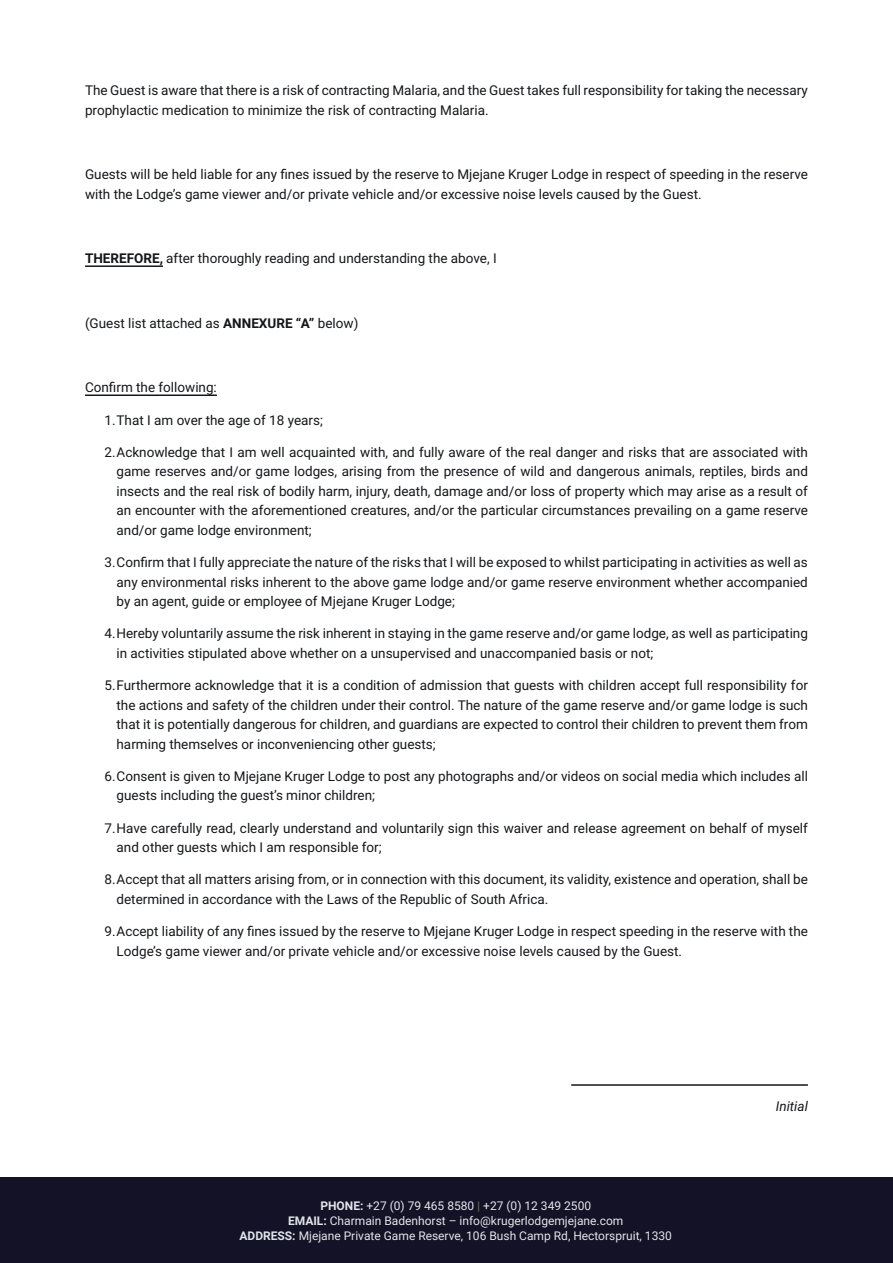
<style>
.page{position:relative;width:893px;height:1263px;background:#fff}
.page>*{position:absolute;margin:0;border:0;box-sizing:border-box;transform-origin:0 0}
.t1{font:13.5px/19.5px "Roboto";color:#15161a}
.t2{font:italic 13.5px "Roboto";color:#15161a}
.t3{font:12px "Roboto";color:#e1e5eb}
.s1{font-weight:700}
.s2{font-weight:700;color:#5e6951}
</style>
<div class="page">
<div style="left:0;top:1178px;width:893px;height:85px;background:#141226"></div>
<hr style="left:85px;top:265px;width:78px;height:2px;background:#15161a">
<hr style="left:85px;top:394px;width:132px;height:2px;background:#15161a">
<hr style="left:571px;top:1084px;width:237px;height:2px;background:#15161a">
<p class="t1" style="left:85px;top:80px;width:724px">The Guest is aware that there is a risk of contracting Malaria, and the Guest takes full responsibility for taking the necessary prophylactic medication to minimize the risk of contracting Malaria.</p>
<p class="t1" style="left:85px;top:164px;width:724px">Guests will be held liable for any fines issued by the reserve to Mjejane Kruger Lodge in respect of speeding in the reserve with the Lodge’s game viewer and/or private vehicle and/or excessive noise levels caused by the Guest.</p>
<p class="t1" style="left:85px;top:248px;width:413px"><span class="s1">THEREFORE,</span> after thoroughly reading and understanding the above, I</p>
<p class="t1" style="left:85px;top:313px;width:275px">(Guest list attached as <span class="s1">ANNEXURE “A”</span> below)</p>
<p class="t1" style="left:85px;top:377px;width:133px">Confirm the following:</p>
<p class="t1" style="left:105px;top:409px;width:220px">1.That I am over the age of 18 years;</p>
<p class="t1" style="left:117px;top:442px;width:693px;text-align:justify;text-indent:-12px">2.Acknowledge that I am well acquainted with, and fully aware of the real danger and risks that are associated with game reserves and/or game lodges, arising from the presence of wild and dangerous animals, reptiles, birds and insects and the real risk of bodily harm, injury, death, damage and/or loss of property which may arise as a result of an encounter with the aforementioned creatures, and/or the particular circumstances prevailing on a game reserve and/or game lodge environment;</p>
<p class="t1" style="left:117px;top:552px;width:693px;text-align:justify;text-indent:-12px">3.Confirm that I fully appreciate the nature of the risks that I will be exposed to whilst participating in activities as well as any environmental risks inherent to the above game lodge and/or game reserve environment whether accompanied by an agent, guide or employee of Mjejane Kruger Lodge;</p>
<p class="t1" style="left:117px;top:623px;width:693px;text-indent:-12px">4.Hereby voluntarily assume the risk inherent in staying in the game reserve and/or game lodge, as well as participating in activities stipulated above whether on a unsupervised and unaccompanied basis or not;</p>
<p class="t1" style="left:117px;top:675px;width:693px;text-align:justify;text-indent:-12px">5.Furthermore acknowledge that it is a condition of admission that guests with children accept full responsibility for the actions and safety of the children under their control. The nature of the game reserve and/or game lodge is such that it is potentially dangerous for children, and guardians are expected to control their children to prevent them from harming themselves or inconveniencing other guests;</p>
<p class="t1" style="left:117px;top:766px;width:693px;text-indent:-12px">6.Consent is given to Mjejane Kruger Lodge to post any photographs and/or videos on social media which includes all guests including the guest’s minor children;</p>
<p class="t1" style="left:117px;top:817px;width:693px;text-indent:-12px">7.Have carefully read, clearly understand and voluntarily sign this waiver and release agreement on behalf of myself and other guests which I am responsible for;</p>
<p class="t1" style="left:117px;top:869px;width:693px;text-indent:-12px">8.Accept that all matters arising from, or in connection with this document, its validity, existence and operation, shall be determined in accordance with the Laws of the Republic of South Africa.</p>
<p class="t1" style="left:117px;top:921px;width:693px;text-indent:-12px">9.Accept liability of any fines issued by the reserve to Mjejane Kruger Lodge in respect speeding in the reserve with the<br>Lodge’s game viewer and/or private vehicle and/or excessive noise levels caused by the Guest.</p>
<p class="t3" style="left:320px;top:1197px;width:272px"><span class="s1">PHONE:</span> +27 (0) 79 465 8580 <span class="s2">|</span> +27 (0) 12 349 2500</p>
<p class="t3" style="left:288px;top:1212px;width:337px"><span class="s1">EMAIL:</span> Charmain Badenhorst – info@krugerlodgemjejane.com</p>
<p class="t3" style="left:239px;top:1227px;width:434px"><span class="s1">ADDRESS:</span> Mjejane Private Game Reserve, 106 Bush Camp Rd, Hectorspruit, 1330</p>
<p class="t2" style="left:776px;top:1097px;width:34px">Initial</p>
</div>
